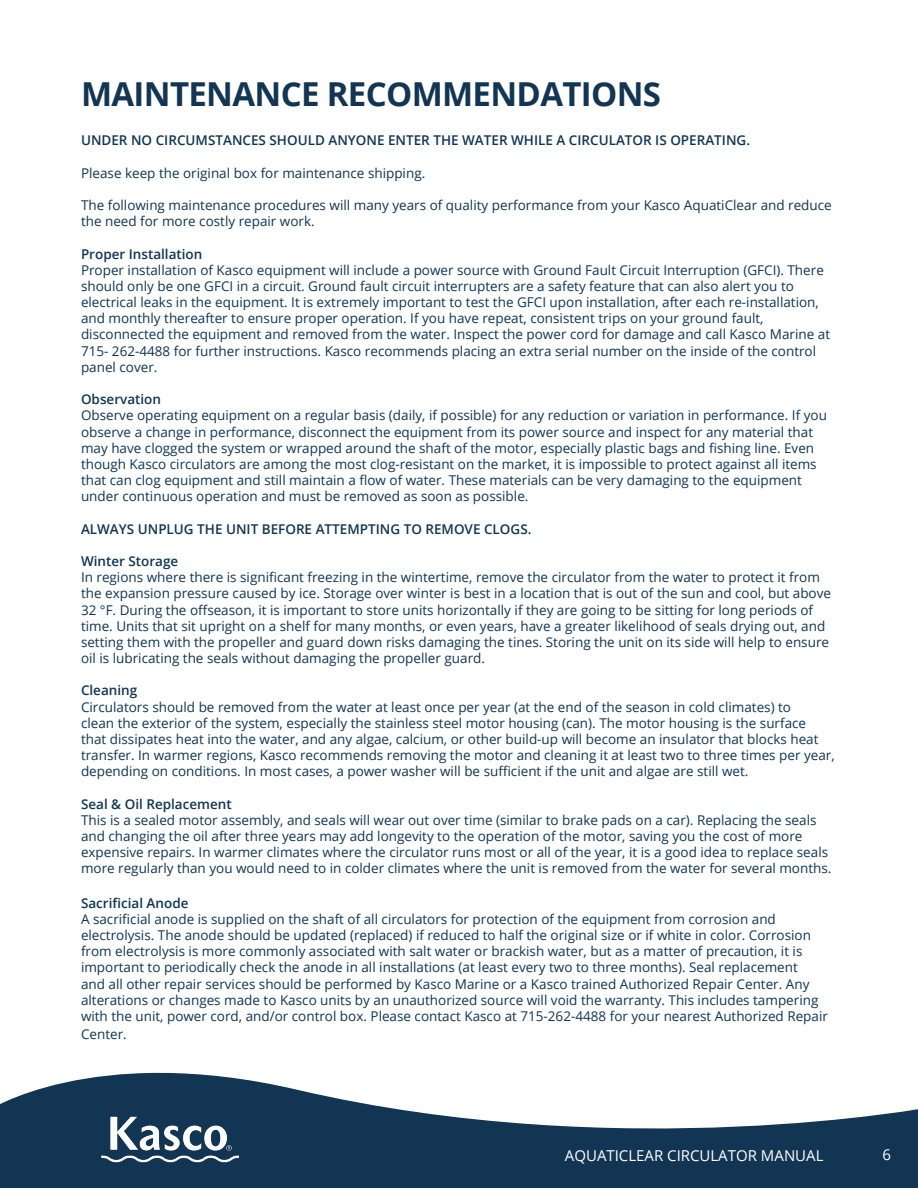
<style>
.page{position:relative;width:918px;height:1188px;background:#fff}
.page>*{position:absolute;margin:0;border:0;box-sizing:border-box;transform-origin:0 0}
.t1{font:700 33px "Open Sans";letter-spacing:-.02em;color:#113552}
.t2{font:15px "Open Sans";color:#fff}
.t3{font:13.5px/16.2px "Open Sans";color:#103552}
.t4{font:600 13.5px "Open Sans";color:#103552}
</style>
<div class="page">
<svg style="left:0;top:1072px;width:918px;height:116px;fill:#113552"></svg>
<img style="left:101px;top:1113px;width:137px;height:53px">
<h1 class="t1" style="left:81px;top:71px;width:582px">MAINTENANCE RECOMMENDATIONS</h1>
<p class="t4" style="left:81px;top:131px;width:671px">UNDER NO CIRCUMSTANCES SHOULD ANYONE ENTER THE WATER WHILE A CIRCULATOR IS OPERATING.</p>
<p class="t3" style="left:81px;top:164px;width:346px">Please keep the original box for maintenance shipping.</p>
<p class="t3" style="left:81px;top:197px;width:752px">The following maintenance procedures will many years of quality performance from your Kasco AquatiClear and reduce the need for more costly repair work.</p>
<p class="t4" style="left:81px;top:244px;width:123px">Proper Installation</p>
<p class="t3" style="left:81px;top:261px;width:751px">Proper installation of Kasco equipment will include a power source with Ground Fault Circuit Interruption (GFCI). There should only be one GFCI in a circuit. Ground fault circuit interrupters are a safety feature that can also alert you to electrical leaks in the equipment. It is extremely important to test the GFCI upon installation, after each re-installation, and monthly thereafter to ensure proper operation. If you have repeat, consistent trips on your ground fault, disconnected the equipment and removed from the water. Inspect the power cord for damage and call Kasco Marine at 715- 262-4488 for further instructions. Kasco recommends placing an extra serial number on the inside of the control panel cover.</p>
<p class="t4" style="left:81px;top:390px;width:82px">Observation</p>
<p class="t3" style="left:81px;top:407px;width:748px">Observe operating equipment on a regular basis (daily, if possible) for any reduction or variation in performance. If you observe a change in performance, disconnect the equipment from its power source and inspect for any material that may have clogged the system or wrapped around the shaft of the motor, especially plastic bags and fishing line. Even though Kasco circulators are among the most clog-resistant on the market, it is impossible to protect against all items that can clog equipment and still maintain a flow of water. These materials can be very damaging to the equipment under continuous operation and must be removed as soon as possible.</p>
<p class="t4" style="left:81px;top:519px;width:452px">ALWAYS UNPLUG THE UNIT BEFORE ATTEMPTING TO REMOVE CLOGS.</p>
<p class="t4" style="left:81px;top:552px;width:99px">Winter Storage</p>
<p class="t3" style="left:81px;top:569px;width:752px">In regions where there is significant freezing in the wintertime, remove the circulator from the water to protect it from the expansion pressure caused by ice. Storage over winter is best in a location that is out of the sun and cool, but above 32 °F. During the offseason, it is important to store units horizontally if they are going to be sitting for long periods of time. Units that sit upright on a shelf for many months, or even years, have a greater likelihood of seals drying out, and setting them with the propeller and guard down risks damaging the tines. Storing the unit on its side will help to ensure oil is lubricating the seals without damaging the propeller guard.</p>
<p class="t4" style="left:81px;top:681px;width:58px">Cleaning</p>
<p class="t3" style="left:81px;top:698px;width:755px">Circulators should be removed from the water at least once per year (at the end of the season in cold climates) to<br>clean the exterior of the system, especially the stainless steel motor housing (can). The motor housing is the surface that dissipates heat into the water, and any algae, calcium, or other build-up will become an insulator that blocks heat transfer. In warmer regions, Kasco recommends removing the motor and cleaning it at least two to three times per year, depending on conditions. In most cases, a power washer will be sufficient if the unit and algae are still wet.</p>
<p class="t4" style="left:81px;top:795px;width:152px">Seal &amp; Oil Replacement</p>
<p class="t3" style="left:81px;top:812px;width:752px">This is a sealed motor assembly, and seals will wear out over time (similar to brake pads on a car). Replacing the seals and changing the oil after three years may add longevity to the operation of the motor, saving you the cost of more expensive repairs. In warmer climates where the circulator runs most or all of the year, it is a good idea to replace seals more regularly than you would need to in colder climates where the unit is removed from the water for several months.</p>
<p class="t4" style="left:81px;top:894px;width:109px">Sacrificial Anode</p>
<p class="t3" style="left:81px;top:911px;width:748px">A sacrificial anode is supplied on the shaft of all circulators for protection of the equipment from corrosion and electrolysis. The anode should be updated (replaced) if reduced to half the original size or if white in color. Corrosion from electrolysis is more commonly associated with salt water or brackish water, but as a matter of precaution, it is important to periodically check the anode in all installations (at least every two to three months). Seal replacement<br>and all other repair services should be performed by Kasco Marine or a Kasco trained Authorized Repair Center. Any alterations or changes made to Kasco units by an unauthorized source will void the warranty. This includes tampering with the unit, power cord, and/or control box. Please contact Kasco at 715-262-4488 for your nearest Authorized Repair</p>
<p class="t3" style="left:81px;top:1026px;width:47px">Center.</p>
<p class="t2" style="left:565px;top:1145px;width:260px">AQUATICLEAR CIRCULATOR MANUAL</p>
<p class="t2" style="left:882px;top:1145px;width:10px">6</p>
</div>
